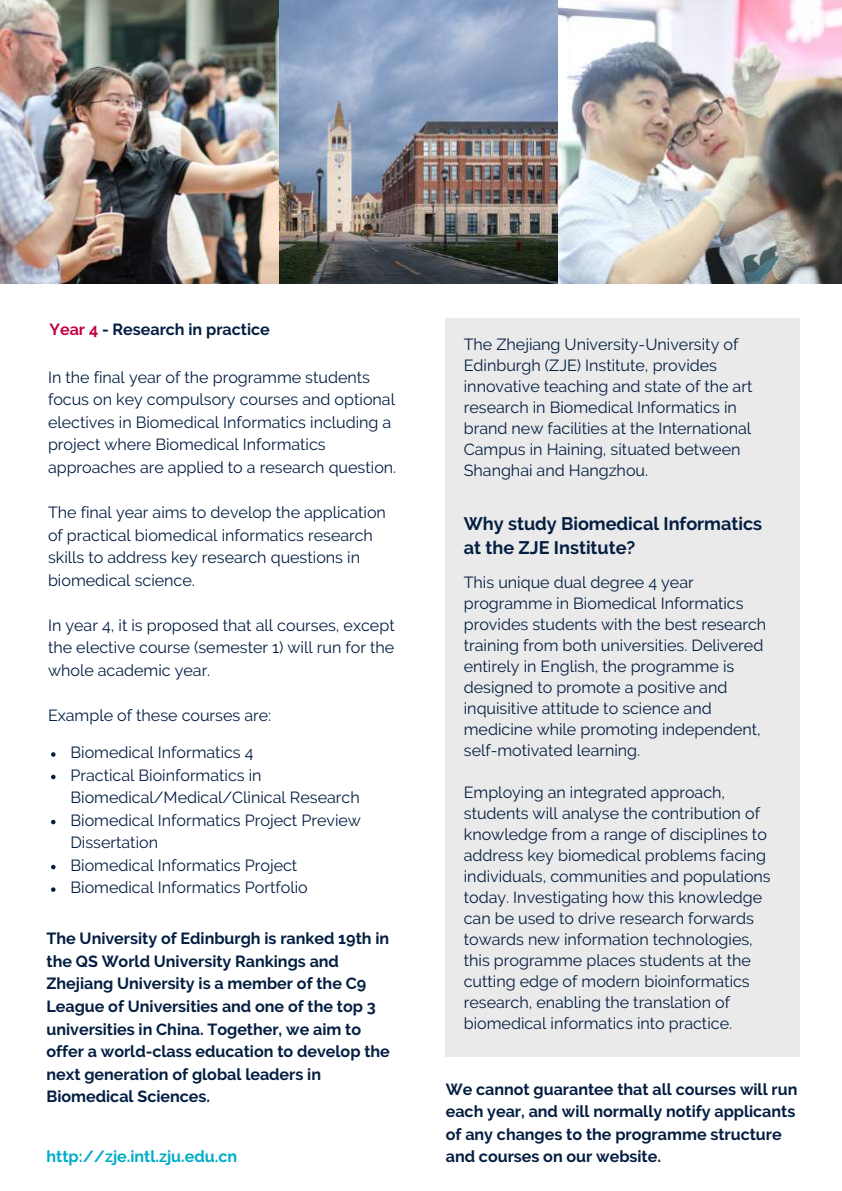
<style>
.page{position:relative;width:842px;height:1191px;background:#fff}
.page>*{position:absolute;margin:0;border:0;box-sizing:border-box;transform-origin:0 0}
.t1{font:700 18.2px/24px "Raleway";color:#041e42}
.t2{font:16.2px/21px "Raleway";color:#041e42}
.t3{font:700 16.2px/22.6px "Raleway";color:#041e42}
.t4{font:700 16.2px "Raleway";color:#00aec7}
.s1{color:#c10043}
</style>
<div class="page">
<img style="left:0;top:0;width:279px;height:284px">
<img style="left:279px;top:0;width:279px;height:284px">
<img style="left:558px;top:0;width:284px;height:284px">
<div style="left:446px;top:318px;width:354px;height:739px;background:#eaeaea"></div>
<svg style="left:51px;top:752px;width:5px;height:4px"></svg>
<svg style="left:51px;top:774px;width:5px;height:5px"></svg>
<svg style="left:51px;top:819px;width:5px;height:5px"></svg>
<svg style="left:51px;top:865px;width:5px;height:4px"></svg>
<svg style="left:51px;top:887px;width:5px;height:5px"></svg>
<p class="t3" style="left:50px;top:318px;width:222px"><span class="s1">Year 4</span> - Research in practice</p>
<p class="t2" style="left:48px;top:366px;width:350px;line-height:22.6px">In the final year of the programme students focus on key compulsory courses and optional electives in Biomedical Informatics including a project where Biomedical Informatics approaches are applied to a research question.</p>
<p class="t2" style="left:48px;top:501px;width:339px;line-height:22.6px">The final year aims to develop the application of practical biomedical informatics research skills to address key research questions in biomedical science.</p>
<p class="t2" style="left:48px;top:613px;width:348px;line-height:22.6px;text-align:justify">In year 4, it is proposed that all courses, except the elective course (semester 1) will run for the whole academic year.</p>
<p class="t2" style="left:48px;top:704px;width:225px">Example of these courses are:</p>
<p class="t2" style="left:70px;top:741px;width:292px;line-height:22.6px">Biomedical Informatics 4<br>Practical Bioinformatics in<br>Biomedical/Medical/Clinical Research<br>Biomedical Informatics Project Preview<br>Dissertation<br>Biomedical Informatics Project<br>Biomedical Informatics Portfolio</p>
<p class="t3" style="left:47px;top:927px;width:345px">The University of Edinburgh is ranked 19th in the QS World University Rankings and Zhejiang University is a member of the C9<br>League of Universities and one of the top 3 universities in China. Together, we aim to offer a world-class education to develop the next generation of global leaders in Biomedical Sciences.</p>
<p class="t4" style="left:47px;top:1146px;width:192px">http://zje.intl.zju.edu.cn</p>
<p class="t2" style="left:464px;top:334px;width:290px">The Zhejiang University-University of Edinburgh (ZJE) Institute, provides innovative teaching and state of the art research in Biomedical Informatics in brand new facilities at the International Campus in Haining, situated between Shanghai and Hangzhou.</p>
<p class="t1" style="left:464px;top:511px;width:300px">Why study Biomedical Informatics at the ZJE Institute?</p>
<p class="t2" style="left:464px;top:571px;width:304px">This unique dual degree 4 year programme in Biomedical Informatics provides students with the best research training from both universities. Delivered entirely in English, the programme is designed to promote a positive and inquisitive attitude to science and medicine while promoting independent, self-motivated learning.</p>
<p class="t2" style="left:464px;top:781px;width:308px">Employing an integrated approach, students will analyse the contribution of knowledge from a range of disciplines to address key biomedical problems facing individuals, communities and populations today. Investigating how this knowledge can be used to drive research forwards towards new information technologies, this programme places students at the cutting edge of modern bioinformatics research, enabling the translation of biomedical informatics into practice.</p>
<p class="t3" style="left:446px;top:1077px;width:353px">We cannot guarantee that all courses will run each year, and will normally notify applicants of any changes to the programme structure and courses on our website.</p>
</div>
